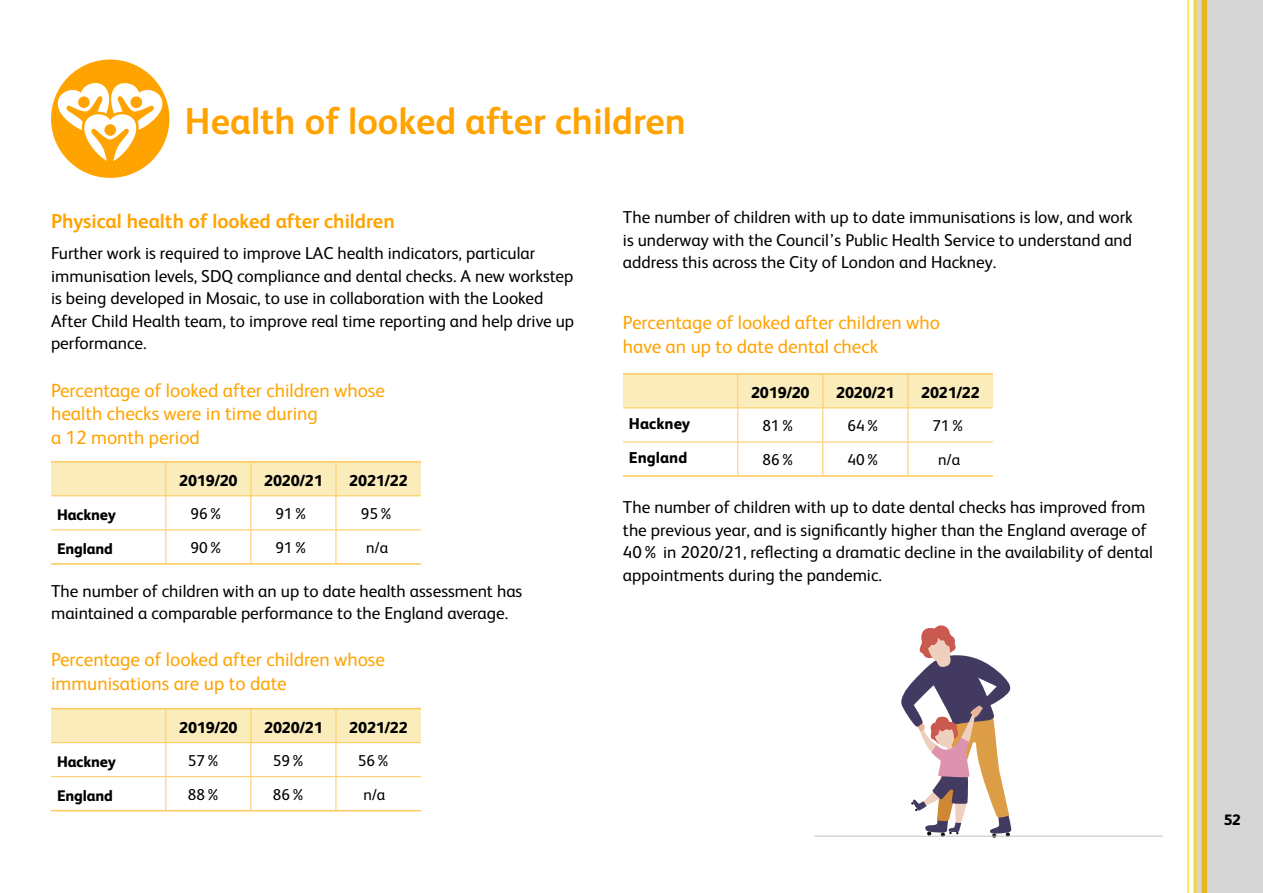
<style>
.page{position:relative;width:1263px;height:893px;background:#fff}
.page>*{position:absolute;margin:0;border:0;box-sizing:border-box;transform-origin:0 0}
.t1{font:700 37.5px "FS Albert";color:#ffa300}
.t2{font:700 20.25px "FS Albert";color:#ffa300}
.t3{font:19.2px/23.5px "FS Albert";color:#ffa300}
.t4{font:17.25px/22.5px "FS Albert";color:#000}
.t5{font:800 15.75px "FS Albert";letter-spacing:-.005em;color:#000}
.t6{font:15.75px "FS Albert";color:#000}
.t7{font:800 15.3px "FS Albert";letter-spacing:-.01em;color:#000}
.t8{font:800 15.15px "FS Albert";color:#000}
</style>
<div class="page">
<div style="left:1196px;top:0;width:67px;height:893px;background:#d6d6d6"></div>
<svg style="left:1187px;top:0;width:21px;height:893px"></svg>
<div style="left:51px;top:60px;width:118px;height:118px;background:#ffa300;border-radius:50%"></div>
<svg style="left:52px;top:78px;width:117px;height:83px"></svg>
<div style="left:51px;top:463px;width:370px;height:32px;background:#fbecbb"></div>
<hr style="left:165px;top:463px;width:1px;height:32px;background:#ffc85a">
<hr style="left:250px;top:463px;width:1px;height:32px;background:#ffc85a">
<hr style="left:336px;top:463px;width:1px;height:32px;background:#ffc85a">
<hr style="left:51px;top:495px;width:115px;height:1px;background:#ffc85a">
<hr style="left:166px;top:495px;width:85px;height:1px;background:#ffc85a">
<hr style="left:165px;top:496px;width:1px;height:33px;background:#ffc85a">
<hr style="left:251px;top:495px;width:85px;height:1px;background:#ffc85a">
<hr style="left:250px;top:496px;width:1px;height:33px;background:#ffc85a">
<hr style="left:336px;top:495px;width:85px;height:1px;background:#ffc85a">
<hr style="left:336px;top:496px;width:1px;height:33px;background:#ffc85a">
<hr style="left:51px;top:529px;width:115px;height:1px;background:#ffc85a">
<hr style="left:166px;top:529px;width:85px;height:1px;background:#ffc85a">
<hr style="left:165px;top:530px;width:1px;height:33px;background:#ffc85a">
<hr style="left:251px;top:529px;width:85px;height:1px;background:#ffc85a">
<hr style="left:250px;top:530px;width:1px;height:33px;background:#ffc85a">
<hr style="left:336px;top:529px;width:85px;height:1px;background:#ffc85a">
<hr style="left:336px;top:530px;width:1px;height:33px;background:#ffc85a">
<hr style="left:51px;top:461px;width:115px;height:2px;background:#ffc85a">
<hr style="left:166px;top:461px;width:85px;height:2px;background:#ffc85a">
<hr style="left:251px;top:461px;width:85px;height:2px;background:#ffc85a">
<hr style="left:336px;top:461px;width:85px;height:2px;background:#ffc85a">
<hr style="left:51px;top:563px;width:115px;height:2px;background:#ffc85a">
<hr style="left:166px;top:563px;width:85px;height:2px;background:#ffc85a">
<hr style="left:251px;top:563px;width:85px;height:2px;background:#ffc85a">
<hr style="left:336px;top:563px;width:85px;height:2px;background:#ffc85a">
<div style="left:51px;top:709px;width:370px;height:33px;background:#fbecbb"></div>
<hr style="left:165px;top:709px;width:1px;height:33px;background:#ffc85a">
<hr style="left:250px;top:709px;width:1px;height:33px;background:#ffc85a">
<hr style="left:336px;top:709px;width:1px;height:33px;background:#ffc85a">
<hr style="left:51px;top:742px;width:115px;height:1px;background:#ffc85a">
<hr style="left:166px;top:742px;width:85px;height:1px;background:#ffc85a">
<hr style="left:165px;top:743px;width:1px;height:33px;background:#ffc85a">
<hr style="left:251px;top:742px;width:85px;height:1px;background:#ffc85a">
<hr style="left:250px;top:743px;width:1px;height:33px;background:#ffc85a">
<hr style="left:336px;top:742px;width:85px;height:1px;background:#ffc85a">
<hr style="left:336px;top:743px;width:1px;height:33px;background:#ffc85a">
<hr style="left:51px;top:776px;width:115px;height:1px;background:#ffc85a">
<hr style="left:166px;top:776px;width:85px;height:1px;background:#ffc85a">
<hr style="left:165px;top:777px;width:1px;height:33px;background:#ffc85a">
<hr style="left:251px;top:776px;width:85px;height:1px;background:#ffc85a">
<hr style="left:250px;top:777px;width:1px;height:33px;background:#ffc85a">
<hr style="left:336px;top:776px;width:85px;height:1px;background:#ffc85a">
<hr style="left:336px;top:777px;width:1px;height:33px;background:#ffc85a">
<hr style="left:51px;top:708px;width:115px;height:1px;background:#ffc85a">
<hr style="left:166px;top:708px;width:85px;height:1px;background:#ffc85a">
<hr style="left:251px;top:708px;width:85px;height:1px;background:#ffc85a">
<hr style="left:336px;top:708px;width:85px;height:1px;background:#ffc85a">
<hr style="left:51px;top:810px;width:115px;height:1px;background:#ffc85a">
<hr style="left:166px;top:810px;width:85px;height:1px;background:#ffc85a">
<hr style="left:251px;top:810px;width:85px;height:1px;background:#ffc85a">
<hr style="left:336px;top:810px;width:85px;height:1px;background:#ffc85a">
<div style="left:623px;top:375px;width:370px;height:33px;background:#fbecbb"></div>
<hr style="left:737px;top:375px;width:1px;height:33px;background:#ffc85a">
<hr style="left:822px;top:375px;width:1px;height:33px;background:#ffc85a">
<hr style="left:907px;top:375px;width:1px;height:33px;background:#ffc85a">
<hr style="left:623px;top:408px;width:115px;height:1px;background:#ffc85a">
<hr style="left:738px;top:408px;width:85px;height:1px;background:#ffc85a">
<hr style="left:737px;top:408px;width:1px;height:34px;background:#ffc85a">
<hr style="left:823px;top:408px;width:85px;height:1px;background:#ffc85a">
<hr style="left:822px;top:408px;width:1px;height:34px;background:#ffc85a">
<hr style="left:908px;top:408px;width:85px;height:1px;background:#ffc85a">
<hr style="left:907px;top:408px;width:1px;height:34px;background:#ffc85a">
<hr style="left:623px;top:442px;width:115px;height:1px;background:#ffc85a">
<hr style="left:738px;top:442px;width:85px;height:1px;background:#ffc85a">
<hr style="left:737px;top:442px;width:1px;height:33px;background:#ffc85a">
<hr style="left:823px;top:442px;width:85px;height:1px;background:#ffc85a">
<hr style="left:822px;top:442px;width:1px;height:33px;background:#ffc85a">
<hr style="left:908px;top:442px;width:85px;height:1px;background:#ffc85a">
<hr style="left:907px;top:442px;width:1px;height:33px;background:#ffc85a">
<hr style="left:623px;top:373px;width:115px;height:2px;background:#ffc85a">
<hr style="left:738px;top:373px;width:85px;height:2px;background:#ffc85a">
<hr style="left:823px;top:373px;width:85px;height:2px;background:#ffc85a">
<hr style="left:908px;top:373px;width:85px;height:2px;background:#ffc85a">
<hr style="left:623px;top:475px;width:115px;height:2px;background:#ffc85a">
<hr style="left:738px;top:475px;width:85px;height:2px;background:#ffc85a">
<hr style="left:823px;top:475px;width:85px;height:2px;background:#ffc85a">
<hr style="left:908px;top:475px;width:85px;height:2px;background:#ffc85a">
<svg style="left:900px;top:625px;width:111px;height:213px"></svg>
<hr style="left:814px;top:836px;width:349px;height:1px;background:#c0c0c0">
<h1 class="t1" style="left:185px;top:95px;width:502px">Health of looked after children</h1>
<p class="t2" style="left:51px;top:208px;width:345px">Physical health of looked after children</p>
<p class="t4" style="left:51px;top:241px;width:525px">Further work is required to improve LAC health indicators, particular immunisation levels, SDQ compliance and dental checks. A new workstep is being developed in Mosaic, to use in collaboration with the Looked After Child Health team, to improve real time reporting and help drive up performance.</p>
<p class="t3" style="left:51px;top:377px;width:335px">Percentage of looked after children whose health checks were in time during<br>a 12 month period</p>
<p class="t5" style="left:179px;top:469px;width:60px">2019/20</p>
<p class="t5" style="left:264px;top:469px;width:60px">2020/21</p>
<p class="t5" style="left:349px;top:469px;width:60px">2021/22</p>
<p class="t7" style="left:57px;top:503px;width:60px">Hackney</p>
<p class="t6" style="left:191px;top:503px;width:35px">96%</p>
<p class="t6" style="left:276px;top:503px;width:35px">91%</p>
<p class="t6" style="left:361px;top:503px;width:35px">95%</p>
<p class="t7" style="left:57px;top:537px;width:58px">England</p>
<p class="t6" style="left:191px;top:537px;width:35px">90%</p>
<p class="t6" style="left:276px;top:537px;width:35px">91%</p>
<p class="t6" style="left:366px;top:537px;width:24px">n/a</p>
<p class="t4" style="left:51px;top:579px;width:473px">The number of children with an up to date health assessment has maintained a comparable performance to the England average.</p>
<p class="t3" style="left:51px;top:647px;width:335px">Percentage of looked after children whose immunisations are up to date</p>
<p class="t5" style="left:179px;top:716px;width:60px">2019/20</p>
<p class="t5" style="left:264px;top:716px;width:60px">2020/21</p>
<p class="t5" style="left:349px;top:716px;width:60px">2021/22</p>
<p class="t7" style="left:57px;top:750px;width:60px">Hackney</p>
<p class="t6" style="left:188px;top:750px;width:35px">57%</p>
<p class="t6" style="left:273px;top:750px;width:35px">59%</p>
<p class="t6" style="left:358px;top:750px;width:35px">56%</p>
<p class="t7" style="left:57px;top:784px;width:58px">England</p>
<p class="t6" style="left:188px;top:784px;width:35px">88%</p>
<p class="t6" style="left:273px;top:784px;width:35px">86%</p>
<p class="t6" style="left:363px;top:784px;width:24px">n/a</p>
<p class="t4" style="left:623px;top:205px;width:511px;text-align:justify">The number of children with up to date immunisations is low, and work is underway with the Council’s Public Health Service to understand and address this across the City of London and Hackney.</p>
<p class="t3" style="left:623px;top:310px;width:318px">Percentage of looked after children who have an up to date dental check</p>
<p class="t5" style="left:751px;top:381px;width:60px">2019/20</p>
<p class="t5" style="left:836px;top:381px;width:60px">2020/21</p>
<p class="t5" style="left:921px;top:381px;width:60px">2021/22</p>
<p class="t5" style="left:629px;top:412px;width:63px">Hackney</p>
<p class="t6" style="left:762px;top:415px;width:35px">81%</p>
<p class="t6" style="left:847px;top:415px;width:35px">64%</p>
<p class="t6" style="left:932px;top:415px;width:35px">71%</p>
<p class="t5" style="left:629px;top:446px;width:60px">England</p>
<p class="t6" style="left:762px;top:449px;width:35px">86%</p>
<p class="t6" style="left:847px;top:449px;width:35px">40%</p>
<p class="t6" style="left:938px;top:449px;width:24px">n/a</p>
<p class="t4" style="left:623px;top:495px;width:531px">The number of children with up to date dental checks has improved from the previous year, and is significantly higher than the England average of 40% in 2020/21, reflecting a dramatic decline in the availability of dental appointments during the pandemic.</p>
<p class="t8" style="left:1224px;top:809px;width:19px">52</p>
</div>
